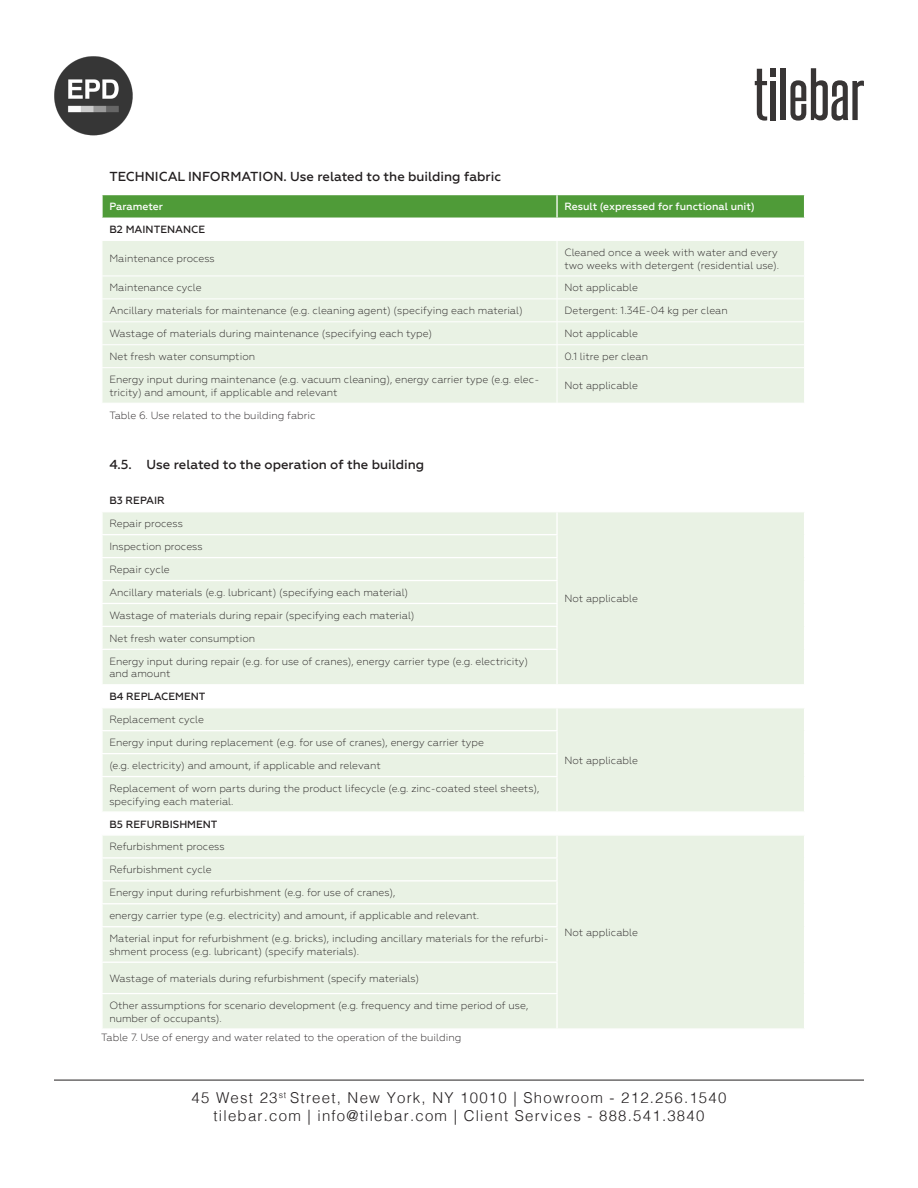
<style>
.page{position:relative;width:918px;height:1188px;background:#fff}
.page>*{position:absolute;margin:0;border:0;box-sizing:border-box;transform-origin:0 0}
.t1{font:300 15px/18px "Helvetica";letter-spacing:.08em;color:#231f20;text-align:center}
.t2{font:500 13.05px "Geometria";color:#231f20}
.t3{font:300 10.5px/23px "Geometria";color:#231f20}
.t4{font:500 10.5px "Geometria";color:#fff}
.t5{font:500 10.5px "Geometria";color:#231f20}
.s1{font-weight:500}
</style>
<div class="page">
<hr style="left:54px;top:1080px;width:810px;height:1px;background:#231f20">
<div style="left:770px;top:68px;width:6px;height:8px;background:#383535"></div>
<svg style="left:755px;top:69px;width:12px;height:52px"></svg>
<div style="left:770px;top:81px;width:6px;height:39px;background:#383535"></div>
<div style="left:781px;top:68px;width:5px;height:52px;background:#383535"></div>
<svg style="left:790px;top:68px;width:74px;height:53px"></svg>
<img style="left:54px;top:56px;width:79px;height:80px">
<div style="left:103px;top:241px;width:701px;height:162px;background:#e9f2e4"></div>
<svg style="left:102px;top:195px;width:703px;height:23px;background:#559e3e"></svg>
<hr style="left:557px;top:241px;width:1px;height:35px;background:#fff">
<hr style="left:102px;top:276px;width:455px;height:1px;background:#fff">
<hr style="left:557px;top:276px;width:248px;height:1px;background:#fff">
<hr style="left:102px;top:299px;width:455px;height:1px;background:#fff">
<hr style="left:557px;top:299px;width:248px;height:1px;background:#fff">
<hr style="left:102px;top:321px;width:455px;height:1px;background:#fff">
<hr style="left:557px;top:321px;width:248px;height:1px;background:#fff">
<hr style="left:102px;top:344px;width:455px;height:1px;background:#fff">
<svg style="left:102px;top:277px;width:1px;height:90px"></svg>
<hr style="left:557px;top:344px;width:248px;height:1px;background:#fff">
<svg style="left:557px;top:277px;width:1px;height:90px"></svg>
<hr style="left:102px;top:367px;width:455px;height:1px;background:#fff">
<hr style="left:557px;top:367px;width:248px;height:1px;background:#fff">
<hr style="left:557px;top:368px;width:1px;height:35px;background:#fff">
<svg style="left:103px;top:512px;width:701px;height:516px;background:#ebf3e6"></svg>
<hr style="left:556px;top:512px;width:2px;height:22px;background:#fff">
<hr style="left:101px;top:534px;width:457px;height:1px;background:#fff">
<hr style="left:556px;top:535px;width:2px;height:22px;background:#fff">
<hr style="left:101px;top:557px;width:457px;height:1px;background:#fff">
<hr style="left:556px;top:558px;width:2px;height:22px;background:#fff">
<hr style="left:101px;top:580px;width:457px;height:1px;background:#fff">
<hr style="left:556px;top:581px;width:2px;height:22px;background:#fff">
<hr style="left:101px;top:603px;width:457px;height:1px;background:#fff">
<hr style="left:556px;top:604px;width:2px;height:22px;background:#fff">
<hr style="left:101px;top:626px;width:457px;height:1px;background:#fff">
<hr style="left:556px;top:627px;width:2px;height:22px;background:#fff">
<hr style="left:101px;top:649px;width:457px;height:1px;background:#fff">
<hr style="left:556px;top:650px;width:2px;height:34px;background:#fff">
<hr style="left:101px;top:684px;width:456px;height:1px;background:#fff">
<hr style="left:557px;top:684px;width:248px;height:1px;background:#fff">
<hr style="left:556px;top:685px;width:2px;height:22px;background:#fff">
<hr style="left:101px;top:707px;width:456px;height:1px;background:#fff">
<hr style="left:557px;top:707px;width:248px;height:1px;background:#fff">
<hr style="left:556px;top:708px;width:2px;height:22px;background:#fff">
<hr style="left:101px;top:730px;width:457px;height:1px;background:#fff">
<hr style="left:556px;top:731px;width:2px;height:22px;background:#fff">
<hr style="left:101px;top:753px;width:457px;height:1px;background:#fff">
<hr style="left:556px;top:754px;width:2px;height:22px;background:#fff">
<hr style="left:101px;top:776px;width:457px;height:1px;background:#fff">
<hr style="left:556px;top:777px;width:2px;height:34px;background:#fff">
<hr style="left:101px;top:811px;width:456px;height:2px;background:#fff">
<hr style="left:557px;top:811px;width:248px;height:2px;background:#fff">
<hr style="left:556px;top:813px;width:2px;height:21px;background:#fff">
<hr style="left:101px;top:834px;width:456px;height:2px;background:#fff">
<hr style="left:557px;top:834px;width:248px;height:2px;background:#fff">
<hr style="left:556px;top:836px;width:2px;height:21px;background:#fff">
<hr style="left:101px;top:857px;width:457px;height:2px;background:#fff">
<hr style="left:556px;top:859px;width:2px;height:21px;background:#fff">
<hr style="left:101px;top:880px;width:457px;height:2px;background:#fff">
<hr style="left:556px;top:882px;width:2px;height:21px;background:#fff">
<hr style="left:101px;top:903px;width:457px;height:1px;background:#fff">
<hr style="left:556px;top:904px;width:2px;height:22px;background:#fff">
<hr style="left:101px;top:926px;width:457px;height:1px;background:#fff">
<hr style="left:556px;top:927px;width:2px;height:35px;background:#fff">
<hr style="left:101px;top:962px;width:457px;height:1px;background:#fff">
<hr style="left:556px;top:963px;width:2px;height:30px;background:#fff">
<hr style="left:101px;top:993px;width:457px;height:1px;background:#fff">
<hr style="left:556px;top:994px;width:2px;height:34px;background:#fff">
<p class="t2" style="left:109px;top:169px;width:393px">TECHNICAL INFORMATION. Use related to the building fabric</p>
<p class="t4" style="left:109px;top:200px;width:55px">Parameter</p>
<p class="t4" style="left:564px;top:200px;width:192px">Result (expressed for functional unit)</p>
<p class="t5" style="left:109px;top:223px;width:97px">B2 MAINTENANCE</p>
<p class="t3" style="left:109px;top:247px;width:107px">Maintenance process</p>
<p class="t3" style="left:564px;top:246px;width:216px;line-height:12.6px">Cleaned once a week with water and every two weeks with detergent (residential use).</p>
<p class="t3" style="left:109px;top:276px;width:94px">Maintenance cycle</p>
<p class="t3" style="left:564px;top:276px;width:75px">Not applicable</p>
<p class="t3" style="left:109px;top:299px;width:415px">Ancillary materials for maintenance (e.g. cleaning agent) (specifying each material)</p>
<p class="t3" style="left:564px;top:299px;width:165px">Detergent: 1.34E-04 kg per clean</p>
<p class="t3" style="left:109px;top:322px;width:324px">Wastage of materials during maintenance (specifying each type)</p>
<p class="t3" style="left:564px;top:322px;width:75px">Not applicable</p>
<p class="t3" style="left:109px;top:345px;width:147px">Net fresh water consumption</p>
<p class="t3" style="left:564px;top:345px;width:85px">0.1 litre per clean</p>
<p class="t3" style="left:109px;top:373px;width:431px;line-height:12.6px">Energy input during maintenance (e.g. vacuum cleaning), energy carrier type (e.g. elec&shy;tricity) and amount, if applicable and relevant</p>
<p class="t3" style="left:564px;top:374px;width:75px">Not applicable</p>
<p class="t3" style="left:109px;top:403px;width:208px">Table 6. Use related to the building fabric</p>
<p class="t2" style="left:109px;top:457px;width:316px">4.5. Use related to the operation of the building</p>
<p class="t3" style="left:109px;top:489px;width:75px"><span class="s1">B3 REPAIR<br></span>Repair process</p>
<p class="t3" style="left:109px;top:535px;width:420px">Inspection process<br>Repair cycle<br>Ancillary materials (e.g. lubricant) (specifying each material)<br>Wastage of materials during repair (specifying each material)<br>Net fresh water consumption<br>Energy input during repair (e.g. for use of cranes), energy carrier type (e.g. electricity)</p>
<p class="t3" style="left:109px;top:662px;width:98px">and amount<br><span class="s1">B4 REPLACEMENT<br></span>Replacement cycle</p>
<p class="t3" style="left:109px;top:731px;width:431px">Energy input during replacement (e.g. for use of cranes), energy carrier type<br>(e.g. electricity) and amount, if applicable and relevant<br>Replacement of worn parts during the product lifecycle (e.g. zinc-coated steel sheets),</p>
<p class="t3" style="left:109px;top:789px;width:126px">specifying each material.<br><span class="s1">B5 REFURBISHMENT<br></span>Refurbishment process</p>
<p class="t3" style="left:109px;top:858px;width:441px">Refurbishment cycle<br>Energy input during refurbishment (e.g. for use of cranes),<br>energy carrier type (e.g. electricity) and amount, if applicable and relevant.<br>Material input for refurbishment (e.g. bricks), including ancillary materials for the refurbi-</p>
<p class="t3" style="left:109px;top:940px;width:251px">shment process (e.g. lubricant) (specify materials).</p>
<p class="t3" style="left:109px;top:967px;width:311px">Wastage of materials during refurbishment (specify materials)</p>
<p class="t3" style="left:109px;top:999px;width:421px;line-height:12.6px">Other assumptions for scenario development (e.g. frequency and time period of use, number of occupants).</p>
<p class="t3" style="left:101px;top:1026px;width:361px">Table 7. Use of energy and water related to the operation of the building</p>
<p class="t3" style="left:564px;top:587px;width:75px">Not applicable</p>
<p class="t3" style="left:564px;top:749px;width:75px">Not applicable</p>
<p class="t3" style="left:564px;top:921px;width:75px">Not applicable</p>
<p class="t1" style="left:192px;top:1087px;width:536px">45 West 23<sup>st</sup> Street, New York, NY 10010 | Showroom - 212.256.1540 tilebar.com | info@tilebar.com | Client Services - 888.541.3840</p>
</div>
